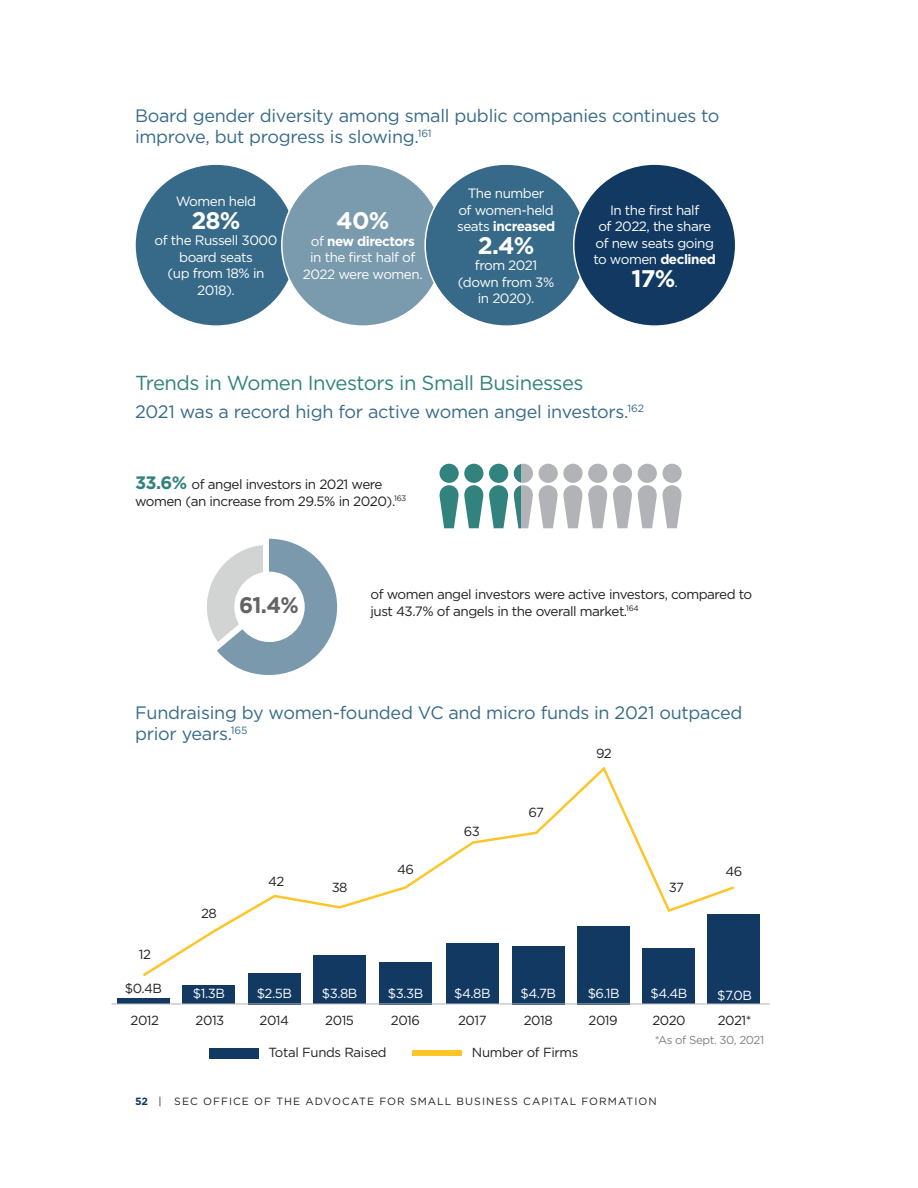
<style>
.page{position:relative;width:918px;height:1188px;background:#fff}
.page>*{position:absolute;margin:0;border:0;box-sizing:border-box;transform-origin:0 0}
.Graphic_Text{font:700 24px "Gotham";color:#fff}
.Body_Copy{font:700 22.5px "Gotham";color:#636366;scale:.95 1}
.SUBHEADER{font:20.25px "Gotham";letter-spacing:-.025em;color:#32837e}
.Micro-header{font:18px/21px "Gotham";letter-spacing:-.015em;color:#376a88}
.Graphic_Text-2{font:13.5px/16.5px "Gotham";letter-spacing:-.035em;color:#fff;text-align:center}
.Graphic_Text-3{font:13.5px/16.5px "Gotham";letter-spacing:-.035em;color:#231f20}
.Body_Copy-2{font:13.2px "Gotham";letter-spacing:-.035em;color:#231f20}
.Body_Copy-3{font:13.2px "Gotham";letter-spacing:-.035em;color:#fff}
.Heading_1{font:13.2px "Gotham";letter-spacing:-.025em;color:#231f20}
.Body_Copy-4{font:11.55px "Gotham";letter-spacing:-.035em;color:#808281}
.t1{font:10.5px "Gotham";letter-spacing:.1em;color:#231f20}
.Graphic_Text-4{font:7.8px "Gotham";color:#231f20}
.s1{font-weight:700}
.s2{font-weight:400;font-size:13.5px}
.s3{font-weight:700;font-size:18px;color:#32837e}
.s4{font-weight:700;color:#113962}
</style>
<div class="page">
<div style="left:135px;top:164px;width:162px;height:162px;background:#376a88;border-radius:50%"></div>
<div style="left:282px;top:164px;width:162px;height:162px;background:#7a9aae;border-radius:50%"></div>
<div style="left:425px;top:164px;width:162px;height:162px;background:#376a88;border-radius:50%"></div>
<div style="left:574px;top:164px;width:162px;height:162px;background:#113962;border-radius:50%"></div>
<div style="left:464px;top:464px;width:19px;height:19px;background:#32837e;border-radius:50%"></div>
<div style="left:514px;top:464px;width:19px;height:19px;background:#b2b3b7;border-radius:50%"></div>
<svg style="left:514px;top:464px;width:6px;height:19px"></svg>
<svg style="left:520px;top:485px;width:13px;height:43px"></svg>
<svg style="left:514px;top:486px;width:6px;height:42px"></svg>
<div style="left:563px;top:464px;width:20px;height:19px;background:#b2b3b7;border-radius:50%"></div>
<div style="left:662px;top:464px;width:20px;height:19px;background:#b2b3b7;border-radius:50%"></div>
<svg style="left:663px;top:485px;width:19px;height:43px"></svg>
<div style="left:613px;top:464px;width:19px;height:19px;background:#b2b3b7;border-radius:50%"></div>
<svg style="left:613px;top:485px;width:19px;height:43px"></svg>
<div style="left:638px;top:464px;width:19px;height:19px;background:#b2b3b7;border-radius:50%"></div>
<svg style="left:638px;top:485px;width:19px;height:43px"></svg>
<div style="left:439px;top:464px;width:20px;height:19px;background:#32837e;border-radius:50%"></div>
<svg style="left:440px;top:485px;width:43px;height:43px"></svg>
<div style="left:489px;top:464px;width:19px;height:19px;background:#32837e;border-radius:50%"></div>
<svg style="left:489px;top:485px;width:19px;height:43px"></svg>
<div style="left:539px;top:464px;width:19px;height:19px;background:#b2b3b7;border-radius:50%"></div>
<svg style="left:539px;top:485px;width:43px;height:43px"></svg>
<div style="left:588px;top:464px;width:19px;height:19px;background:#b2b3b7;border-radius:50%"></div>
<svg style="left:588px;top:485px;width:19px;height:43px"></svg>
<svg style="left:207px;top:538px;width:130px;height:137px"></svg>
<div style="left:234px;top:572px;width:71px;height:70px;background:#fff;border-radius:50%"></div>
<div style="left:413px;top:1050px;width:49px;height:6px;background:#fec527"></div>
<div style="left:209px;top:1048px;width:50px;height:10px;background:#113962"></div>
<div style="left:708px;top:914px;width:52px;height:90px;background:#113962"></div>
<div style="left:643px;top:948px;width:52px;height:56px;background:#113962"></div>
<div style="left:577px;top:926px;width:52px;height:78px;background:#113962"></div>
<div style="left:512px;top:946px;width:52px;height:58px;background:#113962"></div>
<div style="left:446px;top:943px;width:53px;height:61px;background:#113962"></div>
<div style="left:379px;top:962px;width:53px;height:42px;background:#113962"></div>
<div style="left:314px;top:955px;width:52px;height:49px;background:#113962"></div>
<div style="left:249px;top:973px;width:52px;height:31px;background:#113962"></div>
<div style="left:183px;top:986px;width:52px;height:18px;background:#113962"></div>
<div style="left:118px;top:999px;width:52px;height:5px;background:#113962"></div>
<svg style="left:143px;top:766px;width:592px;height:213px"></svg>
<hr style="left:112px;top:1004px;width:658px;height:1px;background:#b2b3b7">
<p class="Micro-header" style="left:135px;top:105px;width:586px">Board gender diversity among small public companies continues to improve, but progress is slowing.<sup>161</sup></p>
<p class="Graphic_Text-2" style="left:176px;top:193px;width:82px">Women held</p>
<p class="Graphic_Text" style="left:191px;top:206px;width:51px">28%</p>
<p class="Graphic_Text-2" style="left:155px;top:232px;width:124px">of the Russell 3000</p>
<p class="Graphic_Text-2" style="left:179px;top:248px;width:75px">board seats</p>
<p class="Graphic_Text-2" style="left:168px;top:265px;width:98px">(up from 18% in<br>2018).</p>
<p class="Graphic_Text" style="left:336px;top:207px;width:55px">40%</p>
<p class="Graphic_Text-2" style="left:303px;top:232px;width:119px">of <span class="s1">new directors </span>in the first half of<br>2022 were women.</p>
<p class="Graphic_Text-2" style="left:468px;top:185px;width:78px">The number</p>
<p class="Graphic_Text-2" style="left:457px;top:201px;width:100px;text-align:left">of women-held seats <span class="s1">increased</span></p>
<p class="Graphic_Text" style="left:478px;top:231px;width:58px">2.4%</p>
<p class="Graphic_Text-2" style="left:458px;top:257px;width:98px">from 2021 (down from 3% in 2020).</p>
<p class="Graphic_Text-2" style="left:610px;top:201px;width:91px">In the first half</p>
<p class="Graphic_Text-2" style="left:593px;top:218px;width:124px">of 2022, the share of new seats going to women <span class="s1">declined</span></p>
<p class="Graphic_Text" style="left:632px;top:264px;width:46px">17%<span class="s2">.</span></p>
<p class="SUBHEADER" style="left:135px;top:370px;width:450px">Trends in Women Investors in Small Businesses</p>
<p class="Micro-header" style="left:135px;top:400px;width:510px">2021 was a record high for active women angel investors.<sup>162</sup></p>
<p class="Graphic_Text-3" style="left:135px;top:476px;width:273px"><span class="s3">33.6%</span> of angel investors in 2021 were women (an increase from 29.5% in 2020).<sup>163</sup></p>
<p class="Graphic_Text-3" style="left:370px;top:586px;width:383px">of women angel investors were active investors, compared to just 43.7% of angels in the overall market.</p>
<p class="Body_Copy" style="left:239px;top:592px;width:64px">61.4%</p>
<p class="Graphic_Text-4" style="left:626px;top:604px;width:14px">164</p>
<p class="Micro-header" style="left:135px;top:701px;width:609px">Fundraising by women-founded VC and micro funds in 2021 outpaced prior years.<sup>165</sup></p>
<p class="Body_Copy-2" style="left:139px;top:946px;width:14px">12</p>
<p class="Body_Copy-2" style="left:201px;top:905px;width:17px">28</p>
<p class="Body_Copy-2" style="left:268px;top:873px;width:18px">42</p>
<p class="Body_Copy-2" style="left:332px;top:879px;width:17px">38</p>
<p class="Body_Copy-2" style="left:397px;top:861px;width:18px">46</p>
<p class="Body_Copy-2" style="left:464px;top:823px;width:18px">63</p>
<p class="Body_Copy-2" style="left:528px;top:804px;width:17px">67</p>
<p class="Body_Copy-2" style="left:596px;top:745px;width:17px">92</p>
<p class="Body_Copy-2" style="left:669px;top:879px;width:17px">37</p>
<p class="Body_Copy-2" style="left:125px;top:980px;width:39px">$0.4B</p>
<p class="Body_Copy-3" style="left:193px;top:984px;width:34px">$1.3B</p>
<p class="Body_Copy-3" style="left:257px;top:984px;width:37px">$2.5B</p>
<p class="Body_Copy-3" style="left:322px;top:984px;width:37px">$3.8B</p>
<p class="Body_Copy-3" style="left:388px;top:984px;width:37px">$3.3B</p>
<p class="Body_Copy-3" style="left:454px;top:984px;width:38px">$4.8B</p>
<p class="Body_Copy-3" style="left:520px;top:984px;width:37px">$4.7B</p>
<p class="Body_Copy-3" style="left:588px;top:984px;width:33px">$6.1B</p>
<p class="Body_Copy-3" style="left:650px;top:984px;width:39px">$4.4B</p>
<p class="Body_Copy-2" style="left:131px;top:1012px;width:30px">2012</p>
<p class="Body_Copy-2" style="left:196px;top:1012px;width:30px">2013</p>
<p class="Body_Copy-2" style="left:260px;top:1012px;width:31px">2014</p>
<p class="Body_Copy-2" style="left:325px;top:1012px;width:30px">2015</p>
<p class="Body_Copy-2" style="left:391px;top:1012px;width:31px">2016</p>
<p class="Body_Copy-2" style="left:458px;top:1012px;width:30px">2017</p>
<p class="Body_Copy-2" style="left:524px;top:1012px;width:30px">2018</p>
<p class="Body_Copy-2" style="left:589px;top:1012px;width:31px">2019</p>
<p class="Body_Copy-2" style="left:652px;top:1012px;width:35px">2020</p>
<p class="Body_Copy-2" style="left:725px;top:863px;width:18px">46</p>
<p class="Body_Copy-3" style="left:717px;top:987px;width:36px">$7.0B</p>
<p class="Body_Copy-2" style="left:718px;top:1012px;width:35px">2021*</p>
<p class="Heading_1" style="left:268px;top:1043px;width:120px">Total Funds Raised</p>
<p class="Heading_1" style="left:472px;top:1043px;width:108px">Number of Firms</p>
<p class="Body_Copy-4" style="left:655px;top:1033px;width:111px">*As of Sept. 30, 2021</p>
<p class="t1" style="left:135px;top:1094px;width:523px"><span class="s4">52</span> | SEC OFFICE OF THE ADVOCATE FOR SMALL BUSINESS CAPITAL FORMATION</p>
</div>
